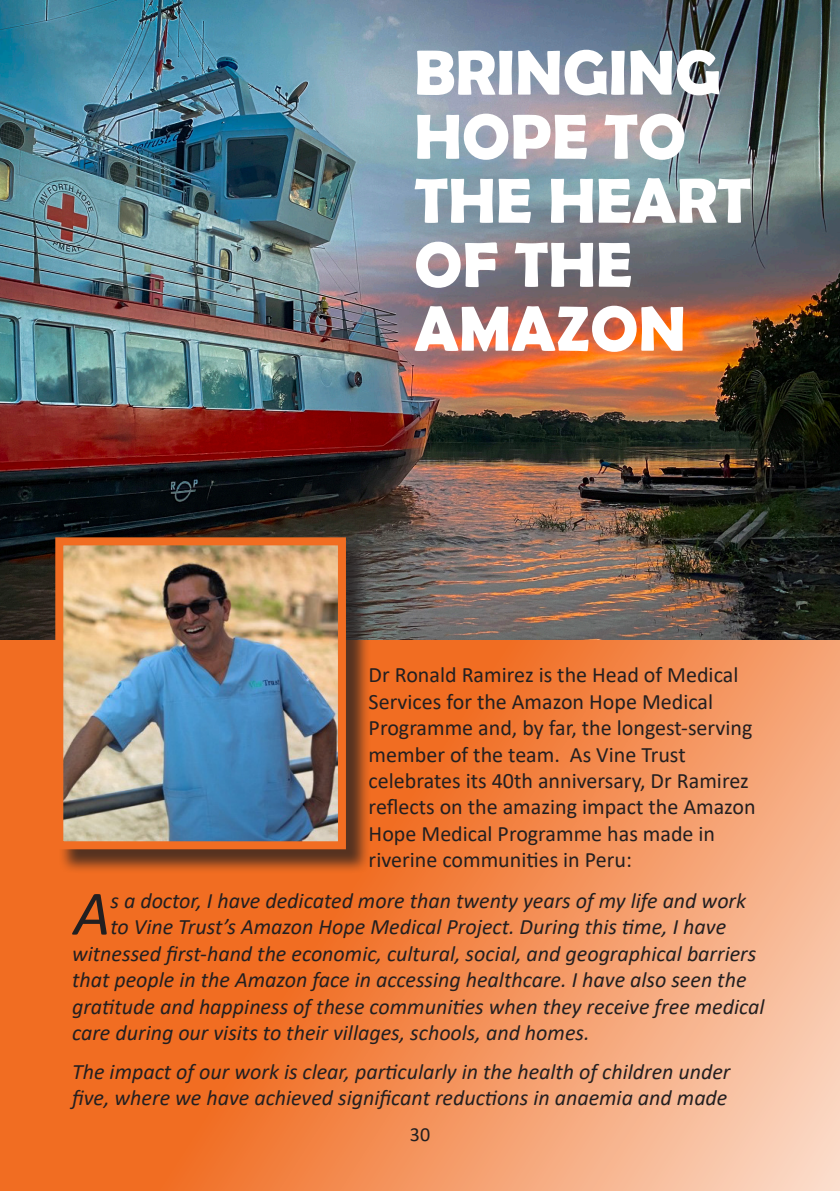
<style>
.page{position:relative;width:840px;height:1191px;background:#fff}
.page>*{position:absolute;margin:0;border:0;box-sizing:border-box;transform-origin:0 0}
.t1{font:700 64px/64px "Berlin Sans FB Demi";color:#fff}
.t2{font:italic 63.6px "Calibri";color:#231f20}
.t3{font:italic 22px/26.4px "Calibri";color:#231f20}
.t4{font:22px/26.4px "Calibri";color:#231f20}
.t5{font:20px "Calibri";color:#231f20}
</style>
<div class="page">
<svg style="left:0;top:639px;width:839px;height:552px;background:#f38c52"></svg>
<img style="left:0;top:0;width:839px;height:639px">
<div style="left:58px;top:540px;width:313px;height:334px;background:#231f20;opacity:.75"></div>
<img style="left:64px;top:546px;width:273px;height:294px">
<div style="left:55px;top:537px;width:291px;height:312px;border:8px solid #f16d22"></div>
<p class="t1" style="left:414px;top:40px;width:338px">BRINGING<br>HOPE TO<br>THE HEART<br>OF THE<br>AMAZON</p>
<p class="t4" style="left:368px;top:661px;width:388px">Dr Ronald Ramirez is the Head of Medical Services for the Amazon Hope Medical Programme and, by far, the longest-serving member of the team. As Vine Trust celebrates its 40th anniversary, Dr Ramirez reflects on the amazing impact the Amazon Hope Medical Programme has made in riverine communities in Peru:</p>
<p class="t2" style="left:74px;top:869px;width:38px">A</p>
<p class="t3" style="left:110px;top:886px;width:636px">s a doctor, I have dedicated more than twenty years of my life and work</p>
<p class="t3" style="left:110px;top:913px;width:616px">to Vine Trust’s Amazon Hope Medical Project. During this time, I have</p>
<p class="t3" style="left:72px;top:939px;width:685px">witnessed first-hand the economic, cultural, social, and geographical barriers</p>
<p class="t3" style="left:72px;top:965px;width:675px">that people in the Amazon face in accessing healthcare. I have also seen the</p>
<p class="t3" style="left:72px;top:992px;width:693px">gratitude and happiness of these communities when they receive free medical</p>
<p class="t3" style="left:72px;top:1018px;width:519px">care during our visits to their villages, schools, and homes.</p>
<p class="t3" style="left:72px;top:1057px;width:659px">The impact of our work is clear, particularly in the health of children under five, where we have achieved significant reductions in anaemia and made</p>
<p class="t5" style="left:409px;top:1120px;width:22px">30</p>
</div>
